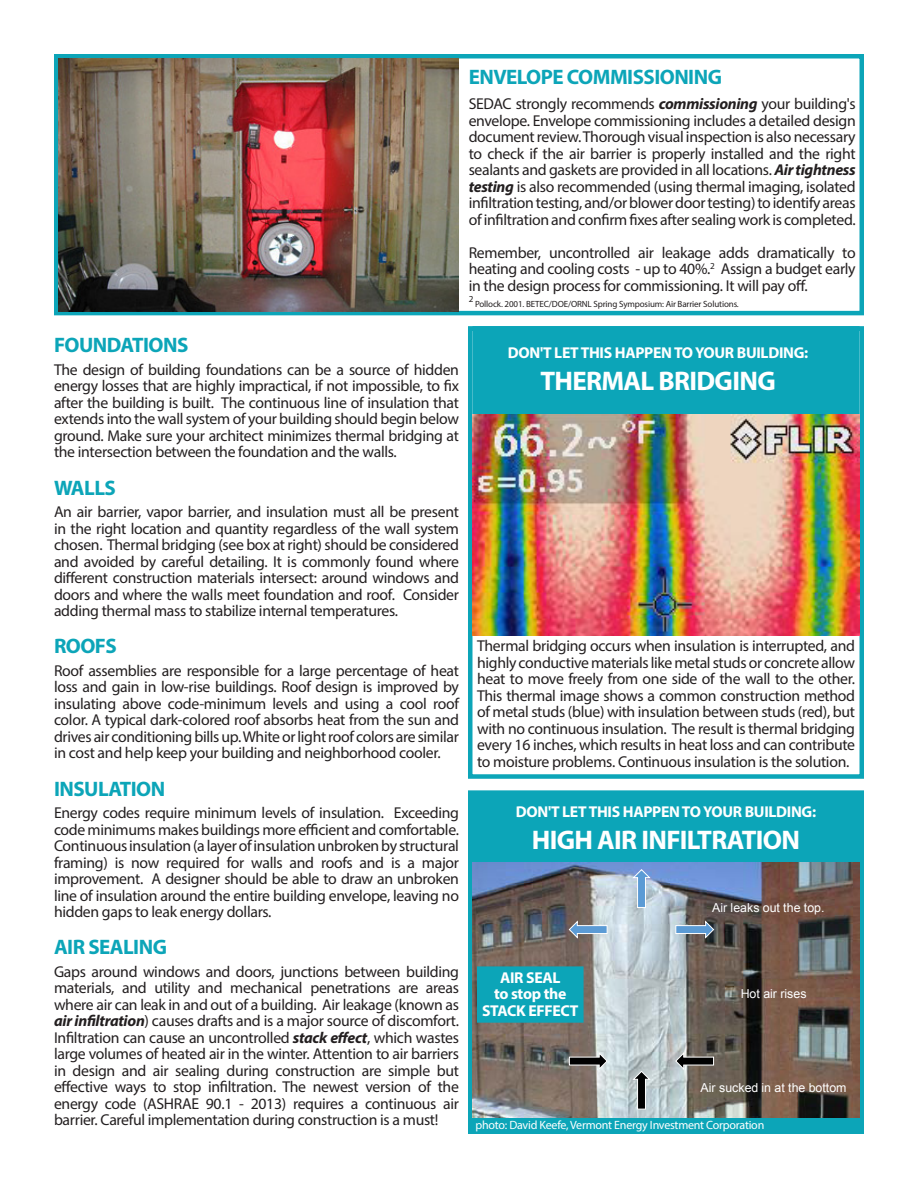
<style>
.page{position:relative;width:918px;height:1188px;background:#fff}
.page>*{position:absolute;margin:0;border:0;box-sizing:border-box;transform-origin:0 0}
.t1{font:700 27px "Myriad Pro";letter-spacing:-.025em;color:#fff}
.t2{font:700 21px "Myriad Pro";letter-spacing:-.025em;color:#0ca5b8}
.t3{font:15.75px/16.5px "Myriad Pro";letter-spacing:-.02em;color:#231f20;text-align:justify}
.t4{font:700 15.75px "Myriad Pro";letter-spacing:-.02em;color:#fff}
.t5{font:12.45px "Arial";color:#fff}
.t6{font:12px "Myriad Pro";letter-spacing:-.02em;color:#fff}
.t7{font:9.15px "Myriad Pro";color:#231f20}
.t8{font:9px "Myriad Pro";letter-spacing:-.015em;color:#231f20}
.s1{font-weight:700;font-style:italic}
</style>
<div class="page">
<div style="left:468px;top:326px;width:396px;height:453px;border:4px solid #0ca5b8"></div>
<div style="left:472px;top:326px;width:388px;height:89px;background:#0ca5b8;border:4px solid #0ca5b8"></div>
<div style="left:54px;top:54px;width:810px;height:261px;border:4px solid #0ca5b8"></div>
<div style="left:468px;top:790px;width:396px;height:344px;background:#0ca5b8"></div>
<img style="left:472px;top:863px;width:388px;height:255px">
<svg style="left:568px;top:920px;width:40px;height:20px"></svg>
<svg style="left:569px;top:1051px;width:39px;height:20px"></svg>
<svg style="left:675px;top:1051px;width:39px;height:20px"></svg>
<svg style="left:632px;top:1070px;width:20px;height:40px"></svg>
<svg style="left:675px;top:920px;width:40px;height:20px"></svg>
<svg style="left:632px;top:868px;width:20px;height:40px"></svg>
<img style="left:59px;top:59px;width:400px;height:252px">
<img style="left:472px;top:415px;width:388px;height:220px">
<div style="left:479px;top:969px;width:102px;height:51px;background:#0ca5b8"></div>
<div style="left:477px;top:966px;width:107px;height:57px;border:4px solid #0ca5b8"></div>
<p class="t2" style="left:469px;top:63px;width:255px">ENVELOPE COMMISSIONING</p>
<p class="t3" style="left:469px;top:95px;width:389px">SEDAC strongly recommends <span class="s1">commissioning</span> your building's envelope. Envelope commissioning includes a detailed design document review. Thorough visual inspection is also necessary to check if the air barrier is properly installed and the right sealants and gaskets are provided in all locations. <span class="s1">Air tightness testing</span> is also recommended (using thermal imaging, isolated infiltration testing, and/or blower door testing) to identify areas of infiltration and confirm fixes after sealing work is completed.</p>
<p class="t3" style="left:469px;top:244px;width:388px">Remember, uncontrolled air leakage adds dramatically to heating and cooling costs - up to 40%.<sup>2</sup> Assign a budget early in the design process for commissioning. It will pay off.</p>
<p class="t7" style="left:469px;top:293px;width:6px">2</p>
<p class="t8" style="left:475px;top:298px;width:265px">Pollock. 2001. BETEC/DOE/ORNL Spring Symposium: Air Barrier Solutions.</p>
<p class="t2" style="left:54px;top:332px;width:136px">FOUNDATIONS</p>
<p class="t3" style="left:54px;top:361px;width:407px">The design of building foundations can be a source of hidden energy losses that are highly impractical, if not impossible, to fix after the building is built. The continuous line of insulation that extends into the wall system of your building should begin below ground. Make sure your architect minimizes thermal bridging at the intersection between the foundation and the walls.</p>
<p class="t2" style="left:54px;top:474px;width:63px">WALLS</p>
<p class="t3" style="left:54px;top:503px;width:407px">An air barrier, vapor barrier, and insulation must all be present in the right location and quantity regardless of the wall system chosen. Thermal bridging (see box at right) should be considered and avoided by careful detailing. It is commonly found where different construction materials intersect: around windows and doors and where the walls meet foundation and roof. Consider adding thermal mass to stabilize internal temperatures.</p>
<p class="t2" style="left:54px;top:633px;width:64px">ROOFS</p>
<p class="t3" style="left:54px;top:662px;width:407px">Roof assemblies are responsible for a large percentage of heat loss and gain in low-rise buildings. Roof design is improved by insulating above code-minimum levels and using a cool roof color. A typical dark-colored roof absorbs heat from the sun and drives air conditioning bills up. White or light roof colors are similar in cost and help keep your building and neighborhood cooler.</p>
<p class="t2" style="left:54px;top:775px;width:113px">INSULATION</p>
<p class="t3" style="left:54px;top:804px;width:407px">Energy codes require minimum levels of insulation. Exceeding code minimums makes buildings more efficient and comfortable.<br>Continuous insulation (a layer of insulation unbroken by structural framing) is now required for walls and roofs and is a major improvement. A designer should be able to draw an unbroken line of insulation around the entire building envelope, leaving no hidden gaps to leak energy dollars.</p>
<p class="t2" style="left:54px;top:933px;width:115px">AIR SEALING</p>
<p class="t3" style="left:54px;top:963px;width:407px">Gaps around windows and doors, junctions between building materials, and utility and mechanical penetrations are areas where air can leak in and out of a building. Air leakage (known as <span class="s1">air infiltration</span>) causes drafts and is a major source of discomfort.<br>Infiltration can cause an uncontrolled <span class="s1">stack effect</span>, which wastes large volumes of heated air in the winter. Attention to air barriers in design and air sealing during construction are simple but effective ways to stop infiltration. The newest version of the energy code (ASHRAE 90.1 - 2013) requires a continuous air barrier. Careful implementation during construction is a must!</p>
<p class="t4" style="left:500px;top:967px;width:62px">AIR SEAL</p>
<p class="t4" style="left:508px;top:342px;width:302px">DON'T LET THIS HAPPEN TO YOUR BUILDING:</p>
<p class="t1" style="left:540px;top:364px;width:237px">THERMAL BRIDGING</p>
<p class="t3" style="left:477px;top:638px;width:380px">Thermal bridging occurs when insulation is interrupted, and highly conductive materials like metal studs or concrete allow heat to move freely from one side of the wall to the other.<br>This thermal image shows a common construction method of metal studs (blue) with insulation between studs (red), but with no continuous insulation. The result is thermal bridging every 16 inches, which results in heat loss and can contribute to moisture problems. Continuous insulation is the solution.</p>
<p class="t4" style="left:516px;top:801px;width:302px">DON'T LET THIS HAPPEN TO YOUR BUILDING:</p>
<p class="t1" style="left:532px;top:823px;width:270px">HIGH AIR INFILTRATION</p>
<p class="t5" style="left:712px;top:899px;width:114px">Air leaks out the top.</p>
<p class="t4" style="left:494px;top:984px;width:74px">to stop the</p>
<p class="t4" style="left:482px;top:1000px;width:98px">STACK EFFECT</p>
<p class="t5" style="left:741px;top:985px;width:67px">Hot air rises</p>
<p class="t5" style="left:701px;top:1080px;width:148px">Air sucked in at the bottom</p>
<p class="t6" style="left:476px;top:1118px;width:290px">photo: David Keefe, Vermont Energy Investment Corporation</p>
</div>
